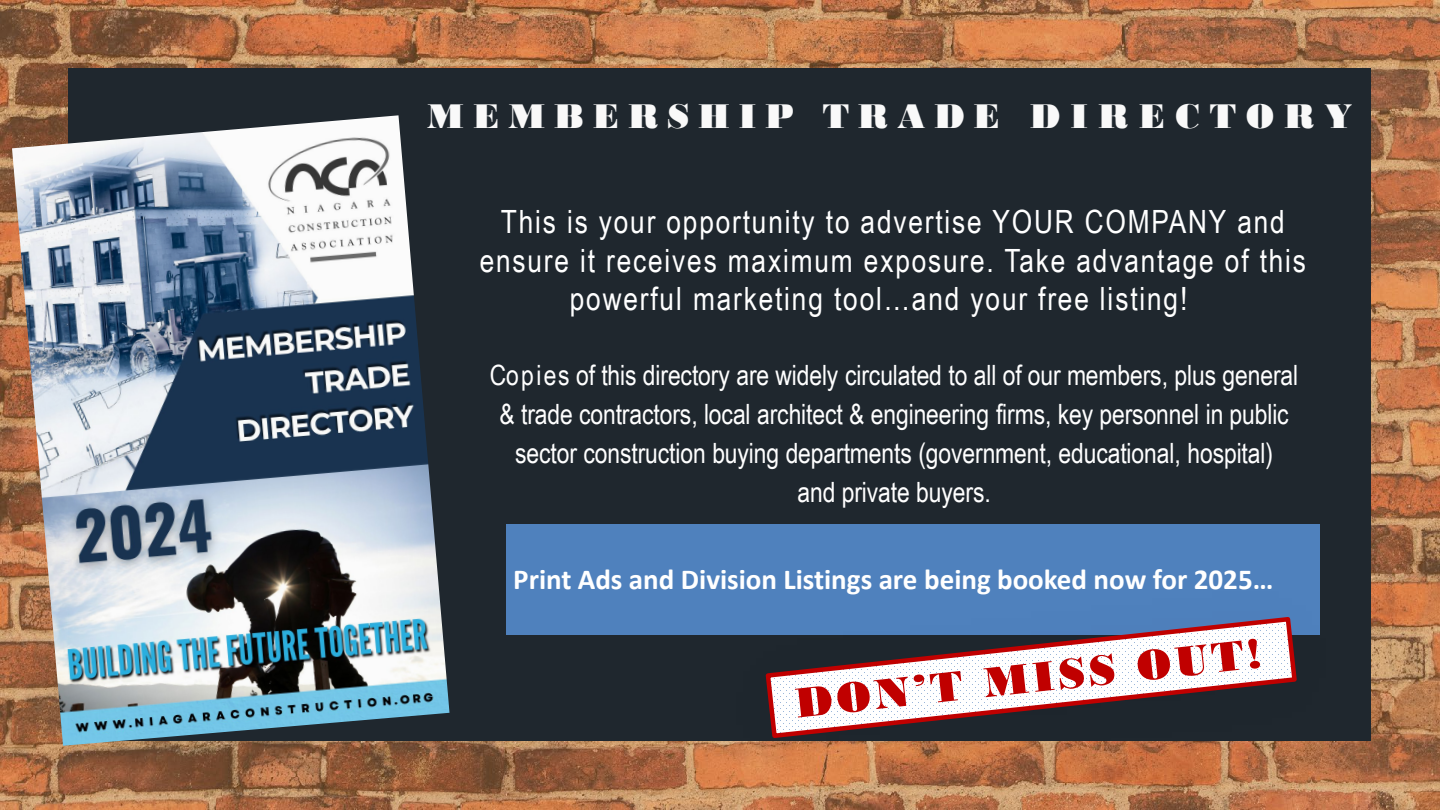
<style>
.page{position:relative;width:1440px;height:810px;background:#fff}
.page>*{position:absolute;margin:0;border:0;box-sizing:border-box;transform-origin:0 0}
.t1{font:36px "Bodoni MT Black";letter-spacing:.24em;color:#f9f9f9}
.t2{font:32px "Arial Narrow";letter-spacing:.055em;color:#fff}
.t3{font:700 29px "Calibri";color:#fff}
.t4{font:28px/39px "Arial Narrow";letter-spacing:-.005em;color:#fff;text-align:center}
</style>
<div class="page">
<img style="left:0;top:0;width:1440px;height:810px">
<div style="left:69px;top:69px;width:1302px;height:672px;background:#1f272e"></div>
<img style="left:12px;top:115px;width:438px;height:631px">
<div style="left:506px;top:524px;width:814px;height:111px;background:#4f81bd"></div>
<img style="left:676px;top:532px;width:710px;height:278px">
<img style="left:685px;top:534px;width:690px;height:276px">
<img style="left:756px;top:607px;width:551px;height:141px">
<svg style="left:763px;top:614px;width:536px;height:127px"></svg>
<svg style="left:795px;top:639px;width:465px;height:79px"></svg>
<p class="t1" style="left:427px;top:95px;width:927px">MEMBERSHIP TRADE DIRECTORY</p>
<p class="t2" style="left:501px;top:198px;width:785px">This is your opportunity to advertise YOUR COMPANY and</p>
<p class="t2" style="left:480px;top:237px;width:828px">ensure it receives maximum exposure. Take advantage of this</p>
<p class="t2" style="left:570px;top:275px;width:619px">powerful marketing tool…and your free listing!</p>
<p class="t4" style="left:490px;top:355px;width:810px">Copies of this directory are widely circulated to all of our members, plus general &amp; trade contractors, local architect &amp; engineering firms, key personnel in public sector construction buying departments (government, educational, hospital)<br>and private buyers.</p>
<p class="t3" style="left:513px;top:559px;width:762px">Print Ads and Division Listings are being booked now for 2025…</p>
</div>
